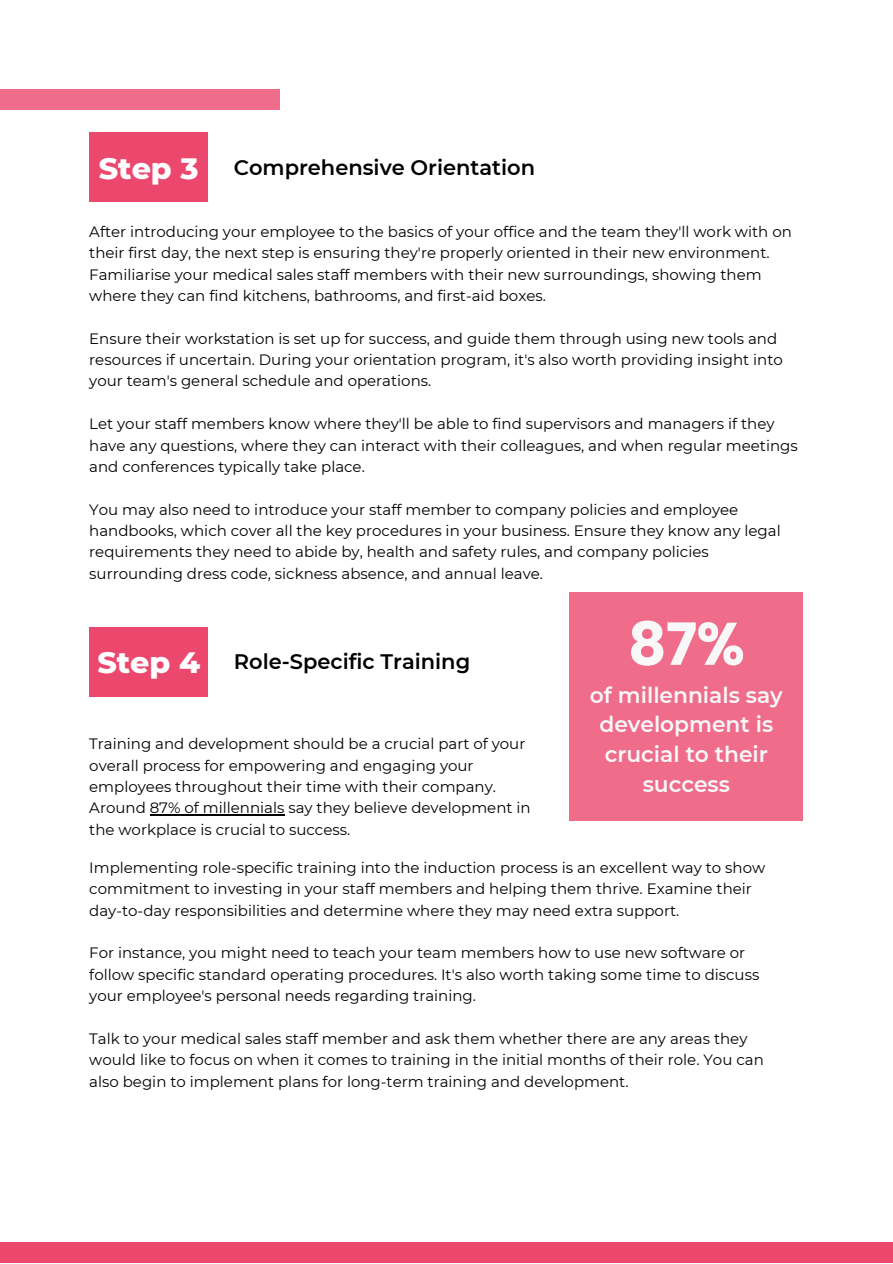
<style>
.page{position:relative;width:893px;height:1264px;background:#fff}
.page>*{position:absolute;margin:0;border:0;box-sizing:border-box;transform-origin:0 0}
.t1{font:700 59.4px "Poppins";color:#f8f8f8}
.t2{font:600 21.75px/29.7px "Montserrat";color:#f8f8f8;text-align:center}
.t3{font:600 21px "Montserrat";color:#000}
.t4{font:15px/21.3px "Montserrat";color:#000}
.s1{font-weight:800;font-size:30px;color:#fff}
</style>
<div class="page">
<div style="left:0;top:1242px;width:892px;height:20px;background:#ec486e"></div>
<div style="left:0;top:89px;width:279px;height:21px;background:#ef6c8b"></div>
<div style="left:89px;top:133px;width:119px;height:69px;background:#ec486e"></div>
<hr style="left:150px;top:814px;width:134px;height:1px;background:#000">
<div style="left:89px;top:627px;width:119px;height:69px;background:#ec486e"></div>
<div style="left:569px;top:592px;width:234px;height:229px;background:#ef6c8b"></div>
<h3 class="t3" style="left:99px;top:154px;width:438px"><span class="s1">Step 3</span> Comprehensive Orientation</h3>
<p class="t4" style="left:89px;top:221px;width:704px">After introducing your employee to the basics of your office and the team they'll work with on their first day, the next step is ensuring they're properly oriented in their new environment.<br>Familiarise your medical sales staff members with their new surroundings, showing them where they can find kitchens, bathrooms, and first-aid boxes.</p>
<p class="t4" style="left:89px;top:328px;width:695px">Ensure their workstation is set up for success, and guide them through using new tools and resources if uncertain. During your orientation program, it's also worth providing insight into your team's general schedule and operations.</p>
<p class="t4" style="left:89px;top:413px;width:710px">Let your staff members know where they'll be able to find supervisors and managers if they have any questions, where they can interact with their colleagues, and when regular meetings and conferences typically take place.</p>
<p class="t4" style="left:89px;top:498px;width:693px">You may also need to introduce your staff member to company policies and employee handbooks, which cover all the key procedures in your business. Ensure they know any legal requirements they need to abide by, health and safety rules, and company policies surrounding dress code, sickness absence, and annual leave.</p>
<h3 class="t3" style="left:97px;top:648px;width:374px"><span class="s1">Step 4</span> Role-Specific Training</h3>
<p class="t4" style="left:89px;top:733px;width:443px">Training and development should be a crucial part of your overall process for empowering and engaging your employees throughout their time with their company.<br>Around 87% of millennials say they believe development in the workplace is crucial to success.</p>
<h1 class="t1" style="left:628px;top:602px;width:118px">87%</h1>
<h2 class="t2" style="left:589px;top:680px;width:194px">of millennials say development is crucial to their success</h2>
<p class="t4" style="left:89px;top:857px;width:677px">Implementing role-specific training into the induction process is an excellent way to show commitment to investing in your staff members and helping them thrive. Examine their day-to-day responsibilities and determine where they may need extra support.</p>
<p class="t4" style="left:89px;top:942px;width:671px">For instance, you might need to teach your team members how to use new software or follow specific standard operating procedures. It's also worth taking some time to discuss your employee's personal needs regarding training.</p>
<p class="t4" style="left:89px;top:1027px;width:676px">Talk to your medical sales staff member and ask them whether there are any areas they would like to focus on when it comes to training in the initial months of their role. You can also begin to implement plans for long-term training and development.</p>
</div>
